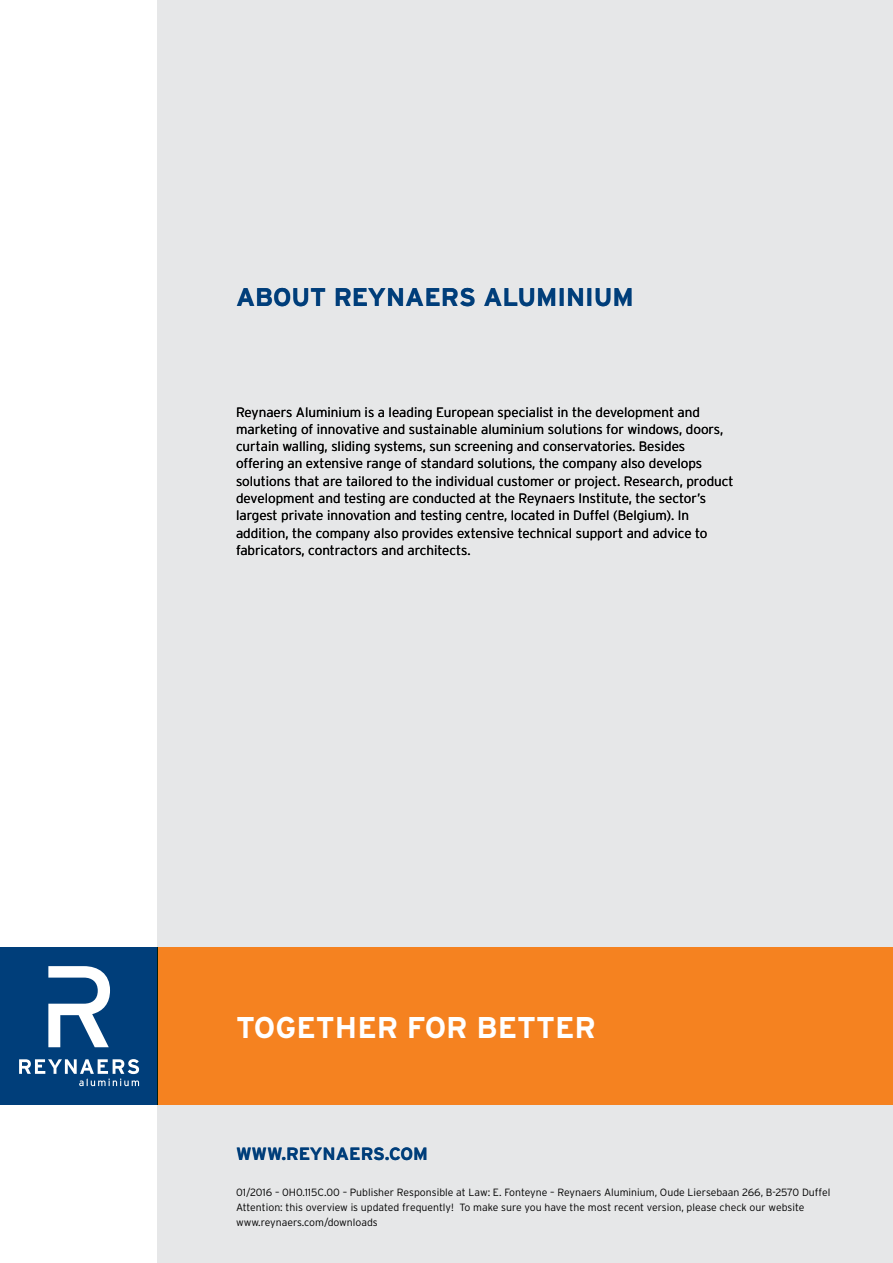
<style>
.page{position:relative;width:893px;height:1263px;background:#fff}
.page>*{position:absolute;margin:0;border:0;box-sizing:border-box;transform-origin:0 0}
.t1{font:700 30px "Interstate Rey";color:#fff}
.t2{font:700 25.5px "Interstate Rey";color:#003e7a}
.t3{font:700 17.7px "Interstate Rey";color:#003e7a}
.t4{font:300 13.5px/17.2px "Interstate Rey";color:#000}
.t5{font:300 10.5px/15px "Interstate Rey";color:#000}
</style>
<div class="page">
<div style="left:158px;top:0;width:735px;height:1263px;background:#e6e7e8"></div>
<div style="left:158px;top:947px;width:735px;height:158px;background:#f58220"></div>
<div style="left:0;top:947px;width:158px;height:158px;background:#003e7a"></div>
<svg style="left:48px;top:966px;width:62px;height:81px"></svg>
<svg style="left:19px;top:1059px;width:120px;height:27px"></svg>
<h2 class="t2" style="left:236px;top:282px;width:298px">ABOUT REYNAERS ALUMI</h2>
<h2 class="t2" style="left:566px;top:282px;width:35px">NIUM</h2>
<p class="t4" style="left:236px;top:403px;width:499px">Reynaers Aluminium is a leading European specialist in the development and marketing of innovative and sustainable aluminium solutions for windows, doors, curtain walling, sliding systems, sun screening and conservatories. Besides offering an extensive range of standard solutions, the company also develops solutions that are tailored to the individual customer or project. Research, product development and testing are conducted at the Reynaers Institute, the sector’s largest private innovation and testing centre, located in Duffel (Belgium). In addition, the company also provides extensive technical support and advice to fabricators, contractors and architects.</p>
<h1 class="t1" style="left:236px;top:1009px;width:361px">TOGETHER FOR BETTER</h1>
<h3 class="t3" style="left:236px;top:1143px;width:17px">WWW</h3>
<h3 class="t3" style="left:281px;top:1143px;width:145px">.REYNAERS.COM</h3>
<h3 class="t3" style="left:236px;top:1143px;width:17px">WW</h3>
<p class="t5" style="left:236px;top:1185px;width:596px">01/2016 – 0H0.115C.00 – Publisher Responsible at Law: E. Fonteyne – Reynaers Aluminium, Oude Liersebaan 266, B-2570 Duffel<br>Attention: this overview is updated frequently! To make sure you have the most recent version, please check our website www.reynaers.com/downloads</p>
</div>
